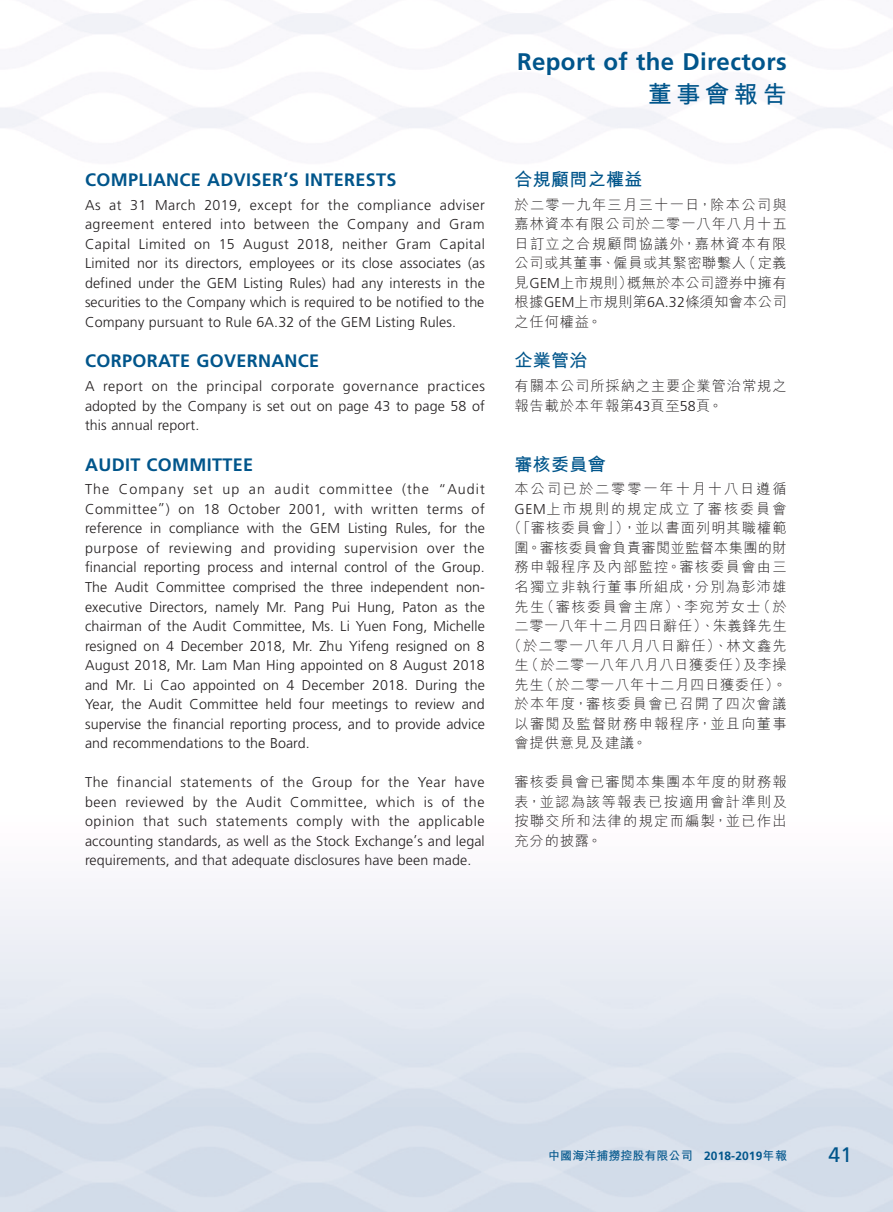
<style>
.page{position:relative;width:893px;height:1212px;background:#fff}
.page>*{position:absolute;margin:0;border:0;box-sizing:border-box;transform-origin:0 0}
.t1{font:700 24px "Frutiger LT Std";letter-spacing:.02em;color:#00558b}
.t2{font:700 24px "M Hei HK";letter-spacing:.2em;color:#00558b}
.t3{font:21px "Frutiger LT Std";color:#00558b}
.Heading_1{font:700 18px "Frutiger LT Std";letter-spacing:.02em;color:#00558b}
.C_Heading_1{font:700 18px "M Hei HK";letter-spacing:.02em;color:#00558b}
.Body_Text{font:300 14.25px/19.5px "Frutiger LT Std";letter-spacing:.01em;color:#231f20;text-align:justify}
.C_Body_Text{font:300 14.25px/19.5px "M Hei HK";letter-spacing:.07em;color:#231f20;text-align:justify}
.C_Body_Text-2{font:300 14.25px "M Hei HK";letter-spacing:.09em;color:#231f20}
.C_Body_Text-3{font:300 14.25px "M Hei HK";letter-spacing:.045em;color:#231f20}
.C_Body_Text-4{font:300 14.25px "M Hei HK";letter-spacing:.02em;color:#231f20}
.C_Body_Text-5{font:300 14.25px "M Hei HK";letter-spacing:.05em;color:#231f20}
.C_Body_Text-6{font:300 14.25px "M Hei HK";letter-spacing:.135em;color:#231f20}
.C_Body_Text-7{font:300 14.25px "M Hei HK";letter-spacing:.13em;color:#231f20}
.t4{font:700 12px "M Hei HK";letter-spacing:.005em;color:#00558b}
.s1{font-family:"Frutiger LT Std"}
</style>
<div class="page">
<p class="Heading_1" style="left:85px;top:169px;width:313px">COMPLIANCE ADVISER’S INTERESTS</p>
<p class="Body_Text" style="left:85px;top:195px;width:401px">As at 31 March 2019, except for the compliance adviser agreement entered into between the Company and Gram Capital Limited on 15 August 2018, neither Gram Capital Limited nor its directors, employees or its close associates (as defined under the GEM Listing Rules) had any interests in the securities to the Company which is required to be notified to the Company pursuant to Rule 6A.32 of the GEM Listing Rules.</p>
<p class="Heading_1" style="left:85px;top:351px;width:236px">CORPORATE GOVERNANCE</p>
<p class="Body_Text" style="left:85px;top:377px;width:401px">A report on the principal corporate governance practices adopted by the Company is set out on page 43 to page 58 of this annual report.</p>
<p class="Heading_1" style="left:85px;top:454px;width:170px">AUDIT COMMITTEE</p>
<p class="Body_Text" style="left:85px;top:480px;width:401px">The Company set up an audit committee (the “Audit Committee”) on 18 October 2001, with written terms of reference in compliance with the GEM Listing Rules, for the purpose of reviewing and providing supervision over the financial reporting process and internal control of the Group.<br>The Audit Committee comprised the three independent non&shy;executive Directors, namely Mr. Pang Pui Hung, Paton as the chairman of the Audit Committee, Ms. Li Yuen Fong, Michelle resigned on 4 December 2018, Mr. Zhu Yifeng resigned on 8<br>August 2018, Mr. Lam Man Hing appointed on 8 August 2018 and Mr. Li Cao appointed on 4 December 2018. During the Year, the Audit Committee held four meetings to review and supervise the financial reporting process, and to provide advice and recommendations to the Board.</p>
<p class="Body_Text" style="left:85px;top:772px;width:401px">The financial statements of the Group for the Year have been reviewed by the Audit Committee, which is of the opinion that such statements comply with the applicable accounting standards, as well as the Stock Exchange’s and legal requirements, and that adequate disclosures have been made.</p>
<h1 class="t1" style="left:517px;top:48px;width:271px">Report of the Directors</h1>
<h1 class="t2" style="left:648px;top:77px;width:141px">董事會報告</h1>
<p class="C_Heading_1" style="left:514px;top:166px;width:129px">合規顧問之權益</p>
<p class="C_Body_Text" style="left:514px;top:195px;width:274px">於二零一九年三月三十一日，除本公司與嘉林資本有限公司於二零一八年八月十五日訂立之合規顧問協議外，嘉林資本有限公司或其董事、僱員或其緊密聯繫人（定義見<span class="s1">GEM</span>上市規則）概無於本公司證券中擁有根據<span class="s1">GEM</span>上市規則第<span class="s1">6A.32</span>條須知會本公司之任何權益。</p>
<p class="C_Heading_1" style="left:514px;top:348px;width:74px">企業管治</p>
<p class="C_Body_Text" style="left:514px;top:376px;width:274px">有關本公司所採納之主要企業管治常規之報告載於本年報第<span class="s1">43</span>頁至<span class="s1">58</span>頁。</p>
<p class="C_Heading_1" style="left:514px;top:451px;width:93px">審核委員會</p>
<p class="C_Body_Text-7" style="left:514px;top:482px;width:274px">本公司已於二零零一年十月十八日遵循</p>
<p class="C_Body_Text-6" style="left:514px;top:501px;width:274px"><span class="s1">GEM</span>上市規則的規定成立了審核委員會</p>
<p class="C_Body_Text" style="left:507px;top:518px;width:281px">（「審核委員會」），並以書面列明其職權範</p>
<p class="C_Body_Text-4" style="left:514px;top:540px;width:274px">圍。審核委員會負責審閱並監督本集團的財</p>
<p class="C_Body_Text-2" style="left:514px;top:560px;width:274px">務申報程序及內部監控。審核委員會由三</p>
<p class="C_Body_Text-2" style="left:514px;top:579px;width:274px">名獨立非執行董事所組成，分別為彭沛雄</p>
<p class="C_Body_Text-2" style="left:514px;top:599px;width:274px">先生（審核委員會主席）、李宛芳女士（於</p>
<p class="C_Body_Text-3" style="left:514px;top:618px;width:274px">二零一八年十二月四日辭任）、朱義鋒先生</p>
<p class="C_Body_Text" style="left:507px;top:635px;width:281px">（於二零一八年八月八日辭任）、林文鑫先</p>
<p class="C_Body_Text-3" style="left:514px;top:657px;width:274px">生（於二零一八年八月八日獲委任）及李操</p>
<p class="C_Body_Text-5" style="left:514px;top:677px;width:274px">先生（於二零一八年十二月四日獲委任）。</p>
<p class="C_Body_Text-2" style="left:514px;top:696px;width:274px">於本年度，審核委員會已召開了四次會議</p>
<p class="C_Body_Text-2" style="left:514px;top:716px;width:274px">以審閱及監督財務申報程序，並且向董事</p>
<p class="C_Body_Text" style="left:514px;top:733px;width:134px">會提供意見及建議。</p>
<p class="C_Body_Text" style="left:514px;top:772px;width:274px">審核委員會已審閱本集團本年度的財務報表，並認為該等報表已按適用會計準則及按聯交所和法律的規定而編製，並已作出充分的披露。</p>
<p class="t4" style="left:548px;top:1147px;width:240px">中國海洋捕撈控股有限公司 <span class="s1">2018-2019</span>年報</p>
<h2 class="t3" style="left:828px;top:1143px;width:25px">41</h2>
</div>
